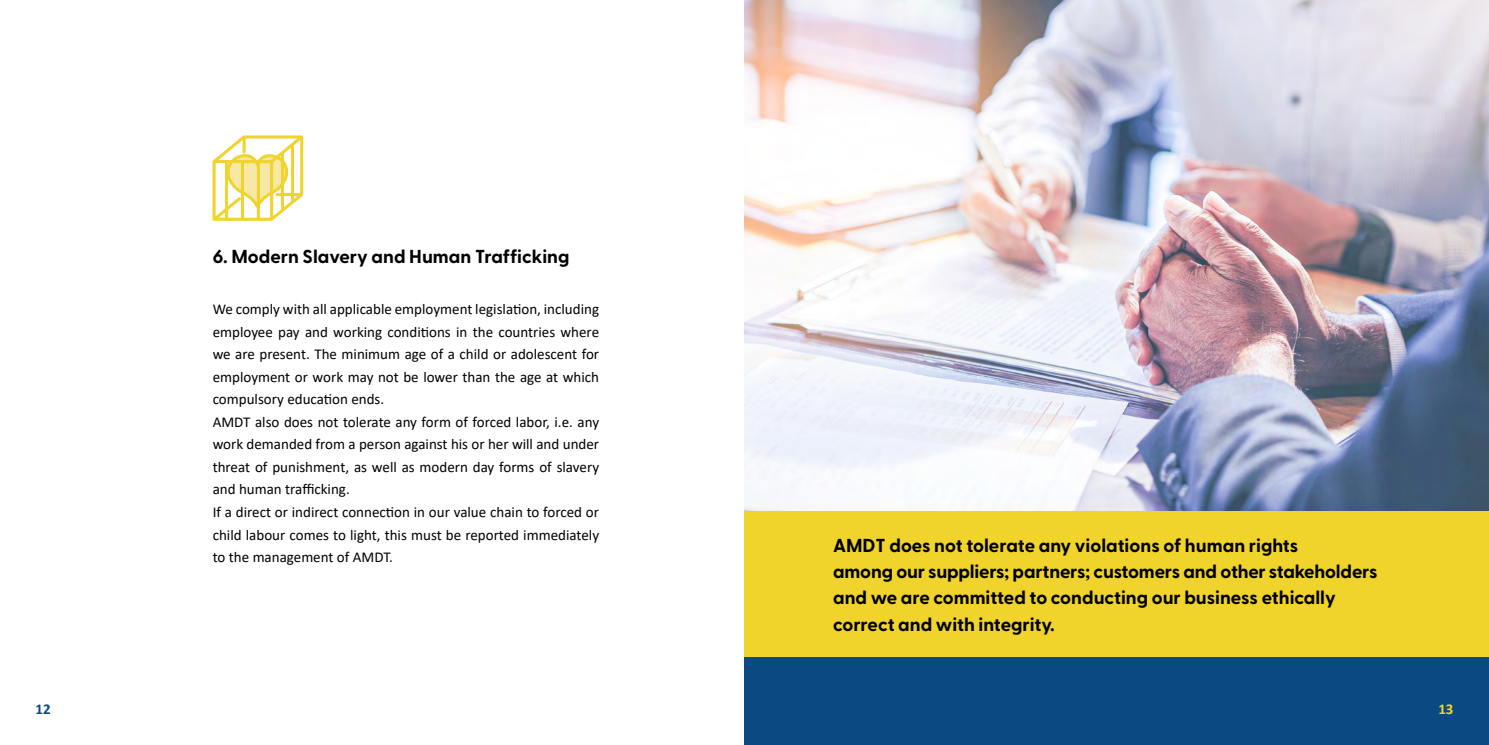
<style>
.page{position:relative;width:1489px;height:745px;background:#fff}
.page>*{position:absolute;margin:0;border:0;box-sizing:border-box;transform-origin:0 0}
.t1{font:700 18.75px/26.2px "Greycliff CF";color:#000}
.t2{font:15px/22.5px "Calibri";color:#000}
.t3{font:700 15px "Calibri";color:#0b4982}
.t4{font:700 15px "Calibri";color:#f0d32b}
</style>
<div class="page">
<div style="left:744px;top:0;width:744px;height:744px;background:#0b4982"></div>
<img style="left:744px;top:0;width:744px;height:510px">
<svg style="left:212px;top:135px;width:91px;height:86px"></svg>
<div style="left:744px;top:510px;width:744px;height:146px;background:#f0d32b"></div>
<p class="t1" style="left:213px;top:242px;width:358px">6. Modern Slavery and Human Trafficking</p>
<p class="t2" style="left:213px;top:297px;width:388px">We comply with all applicable employment legislation, including employee pay and working conditions in the countries where we are present. The minimum age of a child or adolescent for employment or work may not be lower than the age at which compulsory education ends.<br>AMDT also does not tolerate any form of forced labor, i.e. any work demanded from a person against his or her will and under threat of punishment, as well as modern day forms of slavery and human trafficking.<br>If a direct or indirect connection in our value chain to forced or child labour comes to light, this must be reported immediately to the management of AMDT.</p>
<p class="t1" style="left:833px;top:530px;width:546px">AMDT does not tolerate any violations of human rights<br>among our suppliers; partners; customers and other stakeholders and we are committed to conducting our business ethically correct and with integrity.</p>
<p class="t3" style="left:35px;top:697px;width:17px">12</p>
<p class="t4" style="left:1438px;top:697px;width:17px">13</p>
</div>
